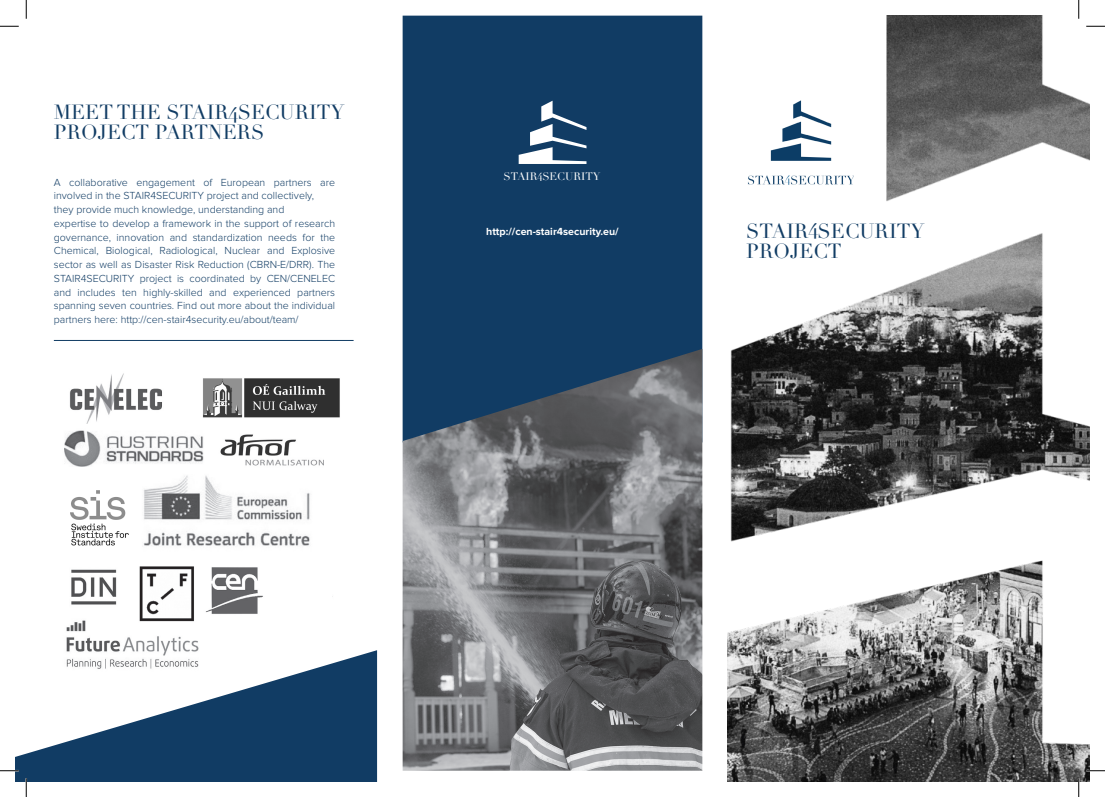
<style>
.page{position:relative;width:1105px;height:797px;background:#fff}
.page>*{position:absolute;margin:0;border:0;box-sizing:border-box;transform-origin:0 0}
.t1{font:20px/20px "Didot";color:#113c64}
.t2{font:300 10.62px/13.8px "Proxima Nova";color:#113c64}
.t3{font:700 10.62px "Proxima Nova";color:#fff}
.t4{font:10.62px "Didot";color:#fff}
</style>
<div class="page">
<div style="left:403px;top:16px;width:299px;height:426px;background:#113c64"></div>
<img style="left:728px;top:16px;width:361px;height:765px">
<img style="left:732px;top:88px;width:121px;height:106px">
<img style="left:64px;top:423px;width:269px;height:227px">
<hr style="left:54px;top:340px;width:300px;height:1px;background:#113c64">
<img style="left:403px;top:349px;width:299px;height:421px">
<svg style="left:16px;top:650px;width:361px;height:131px;fill:#113c64"></svg>
<div style="left:56px;top:479px;width:77px;height:79px;background:#fff"></div>
<img style="left:71px;top:490px;width:55px;height:29px">
<img style="left:71px;top:523px;width:57px;height:23px">
<img style="left:202px;top:378px;width:138px;height:40px">
<svg style="left:519px;top:101px;width:67px;height:63px"></svg>
<img style="left:133px;top:556px;width:142px;height:68px">
<div style="left:275px;top:560px;width:57px;height:62px;background:#fff"></div>
<div style="left:148px;top:396px;width:45px;height:29px;background:#fff"></div>
<img style="left:70px;top:373px;width:92px;height:50px">
<div style="left:209px;top:420px;width:142px;height:56px;background:#fff"></div>
<img style="left:220px;top:434px;width:104px;height:32px">
<svg style="left:0;top:25px;width:19px;height:2px"></svg>
<svg style="left:1086px;top:25px;width:19px;height:2px"></svg>
<svg style="left:0;top:770px;width:19px;height:1px"></svg>
<svg style="left:1086px;top:770px;width:19px;height:1px"></svg>
<svg style="left:25px;top:0;width:2px;height:19px"></svg>
<svg style="left:25px;top:778px;width:2px;height:19px"></svg>
<svg style="left:1078px;top:0;width:1px;height:19px"></svg>
<svg style="left:1078px;top:778px;width:1px;height:19px"></svg>
<p class="t1" style="left:54px;top:103px;width:292px">MEET THE STAIR4SECURITY<br>PROJECT PARTNERS</p>
<p class="t2" style="left:54px;top:175px;width:283px">A collaborative engagement of European partners are involved in the STAIR4SECURITY project and collectively,</p>
<p class="t2" style="left:54px;top:203px;width:232px">they provide much knowledge, understanding and</p>
<p class="t2" style="left:54px;top:217px;width:283px;text-align:justify">expertise to develop a framework in the support of research governance, innovation and standardization needs for the Chemical, Biological, Radiological, Nuclear and Explosive sector as well as Disaster Risk Reduction (CBRN-E/DRR). The STAIR4SECURITY project is coordinated by CEN/CENELEC and includes ten highly-skilled and experienced partners spanning seven countries. Find out more about the individual partners here: http://cen-stair4security.eu/about/team/</p>
<p class="t3" style="left:486px;top:225px;width:134px">http://cen-stair4security.eu/</p>
<p class="t4" style="left:504px;top:170px;width:98px">STAIR4SECURITY</p>
<p class="t1" style="left:746px;top:221px;width:180px">STAIR4SECURITY</p>
<p class="t1" style="left:746px;top:241px;width:97px">PROJECT</p>
</div>
